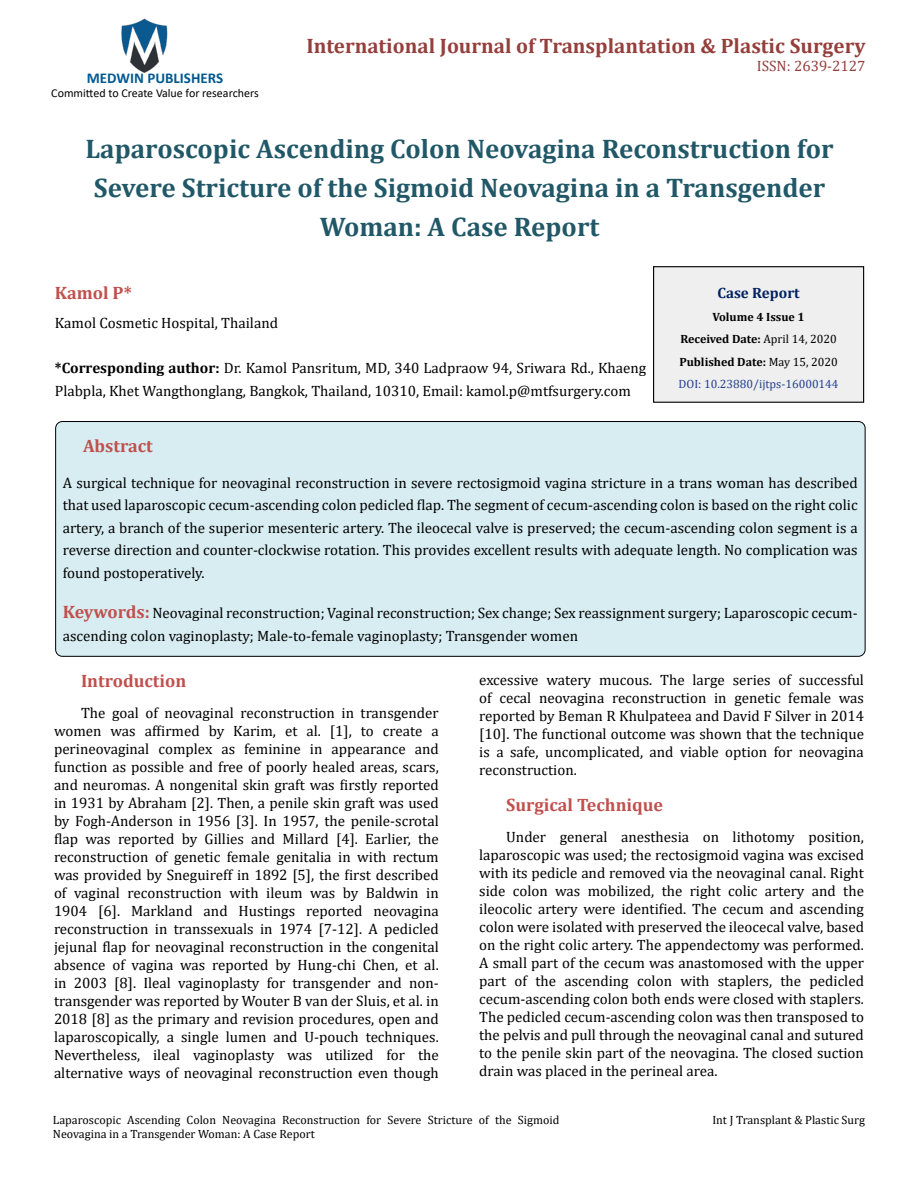
<style>
.page{position:relative;width:918px;height:1188px;background:#fff}
.page>*{position:absolute;margin:0;border:0;box-sizing:border-box;transform-origin:0 0}
.t1{font:700 27px/39px "Cambria";color:#215868;text-align:center}
.t2{font:700 21px "Cambria";color:#953f3c}
.t3{font:700 18px "Cambria";color:#c0504d}
.t4{font:15px/18px "Cambria";color:#000;text-align:justify}
.t5{font:700 15px "Calibri";color:#005991}
.t6{font:15px "Cambria";color:#953f3c}
.t7{font:700 15px "Cambria";color:#002060}
.t8{font:12px/14.4px "Cambria";color:#000}
.t9{font:700 12px/22.5px "Cambria";color:#000;text-align:center}
.t10{font:12px "Calibri";color:#000}
.s1{font-weight:700}
.s2{font-weight:400}
.s3{font-weight:400;color:#25408f}
.s4{font-weight:700;font-size:18px;color:#c0504d}
</style>
<div class="page">
<img style="left:121px;top:18px;width:47px;height:55px">
<div style="left:654px;top:267px;width:210px;height:135px;background:#efefef"></div>
<div style="left:653px;top:266px;width:211px;height:137px;border:1px solid #000"></div>
<div style="left:56px;top:422px;width:809px;height:234px;background:#d8edf2;border-radius:7px"></div>
<div style="left:55px;top:421px;width:811px;height:236px;border:1px solid #000;border-radius:7px"></div>
<p class="t5" style="left:87px;top:67px;width:138px">MEDWIN PUBLISHERS</p>
<p class="t10" style="left:51px;top:85px;width:209px">Committed to Create Value for researchers</p>
<h2 class="t2" style="left:307px;top:31px;width:561px">International Journal of Transplantation &amp; Plastic Surgery</h2>
<p class="t6" style="left:757px;top:57px;width:110px">ISSN: 2639-2127</p>
<h1 class="t1" style="left:85px;top:129px;width:750px">Laparoscopic Ascending Colon Neovagina Reconstruction for<br>Severe Stricture of the Sigmoid Neovagina in a Transgender<br>Woman: A Case Report</h1>
<p class="t3" style="left:55px;top:280px;width:78px">Kamol P*</p>
<p class="t4" style="left:55px;top:314px;width:225px">Kamol Cosmetic Hospital, Thailand</p>
<p class="t4" style="left:55px;top:357px;width:593px;line-height:22.5px"><span class="s1">*Corresponding author:</span> Dr. Kamol Pansritum, MD, 340 Ladpraow 94, Sriwara Rd., Khaeng<br>Plabpla, Khet Wangthonglang, Bangkok, Thailand, 10310, Email: kamol.p@mtfsurgery.com</p>
<p class="t7" style="left:717px;top:283px;width:84px">Case Report</p>
<p class="t9" style="left:679px;top:305px;width:161px">Volume 4 Issue 1<br>Received Date: <span class="s2">April 14, 2020<br></span>Published Date: <span class="s2">May 15, 2020<br></span><span class="s3">DOI: 10.23880/ijtps-16000144</span></p>
<p class="t3" style="left:83px;top:433px;width:71px">Abstract</p>
<p class="t4" style="left:63px;top:471px;width:797px;line-height:22.5px">A surgical technique for neovaginal reconstruction in severe rectosigmoid vagina stricture in a trans woman has described that used laparoscopic cecum-ascending colon pedicled flap. The segment of cecum-ascending colon is based on the right colic artery, a branch of the superior mesenteric artery. The ileocecal valve is preserved; the cecum-ascending colon segment is a reverse direction and counter-clockwise rotation. This provides excellent results with adequate length. No complication was found postoperatively.</p>
<p class="t4" style="left:63px;top:602px;width:797px;line-height:22.5px"><span class="s4">Keywords:</span> Neovaginal reconstruction; Vaginal reconstruction; Sex change; Sex reassignment surgery; Laparoscopic cecum&shy;ascending colon vaginoplasty; Male-to-female vaginoplasty; Transgender women</p>
<p class="t3" style="left:81px;top:668px;width:107px">Introduction</p>
<p class="t4" style="left:54px;top:704px;width:386px;text-indent:27px">The goal of neovaginal reconstruction in transgender women was affirmed by Karim, et al. [1], to create a perineovaginal complex as feminine in appearance and function as possible and free of poorly healed areas, scars, and neuromas. A nongenital skin graft was firstly reported in 1931 by Abraham [2]. Then, a penile skin graft was used by Fogh-Anderson in 1956 [3]. In 1957, the penile-scrotal flap was reported by Gillies and Millard [4]. Earlier, the reconstruction of genetic female genitalia in with rectum was provided by Sneguireff in 1892 [5], the first described of vaginal reconstruction with ileum was by Baldwin in 1904 [6]. Markland and Hustings reported neovagina reconstruction in transsexuals in 1974 [7-12]. A pedicled jejunal flap for neovaginal reconstruction in the congenital absence of vagina was reported by Hung-chi Chen, et al. in 2003 [8]. Ileal vaginoplasty for transgender and non&shy;transgender was reported by Wouter B van der Sluis, et al. in 2018 [8] as the primary and revision procedures, open and laparoscopically, a single lumen and U-pouch techniques.<br>Nevertheless, ileal vaginoplasty was utilized for the alternative ways of neovaginal reconstruction even though</p>
<p class="t4" style="left:479px;top:670px;width:386px">excessive watery mucous. The large series of successful of cecal neovagina reconstruction in genetic female was reported by Beman R Khulpateea and David F Silver in 2014 [10]. The functional outcome was shown that the technique is a safe, uncomplicated, and viable option for neovagina reconstruction.</p>
<p class="t3" style="left:506px;top:792px;width:158px">Surgical Technique</p>
<p class="t4" style="left:479px;top:828px;width:386px;text-indent:27px">Under general anesthesia on lithotomy position, laparoscopic was used; the rectosigmoid vagina was excised with its pedicle and removed via the neovaginal canal. Right side colon was mobilized, the right colic artery and the ileocolic artery were identified. The cecum and ascending colon were isolated with preserved the ileocecal valve, based on the right colic artery. The appendectomy was performed.<br>A small part of the cecum was anastomosed with the upper part of the ascending colon with staplers, the pedicled cecum-ascending colon both ends were closed with staplers.<br>The pedicled cecum-ascending colon was then transposed to the pelvis and pull through the neovaginal canal and sutured to the penile skin part of the neovagina. The closed suction drain was placed in the perineal area.</p>
<p class="t8" style="left:53px;top:1113px;width:508px">Laparoscopic Ascending Colon Neovagina Reconstruction for Severe Stricture of the Sigmoid<br>Neovagina in a Transgender Woman: A Case Report</p>
<p class="t8" style="left:712px;top:1113px;width:154px">Int J Transplant &amp; Plastic Surg</p>
</div>
